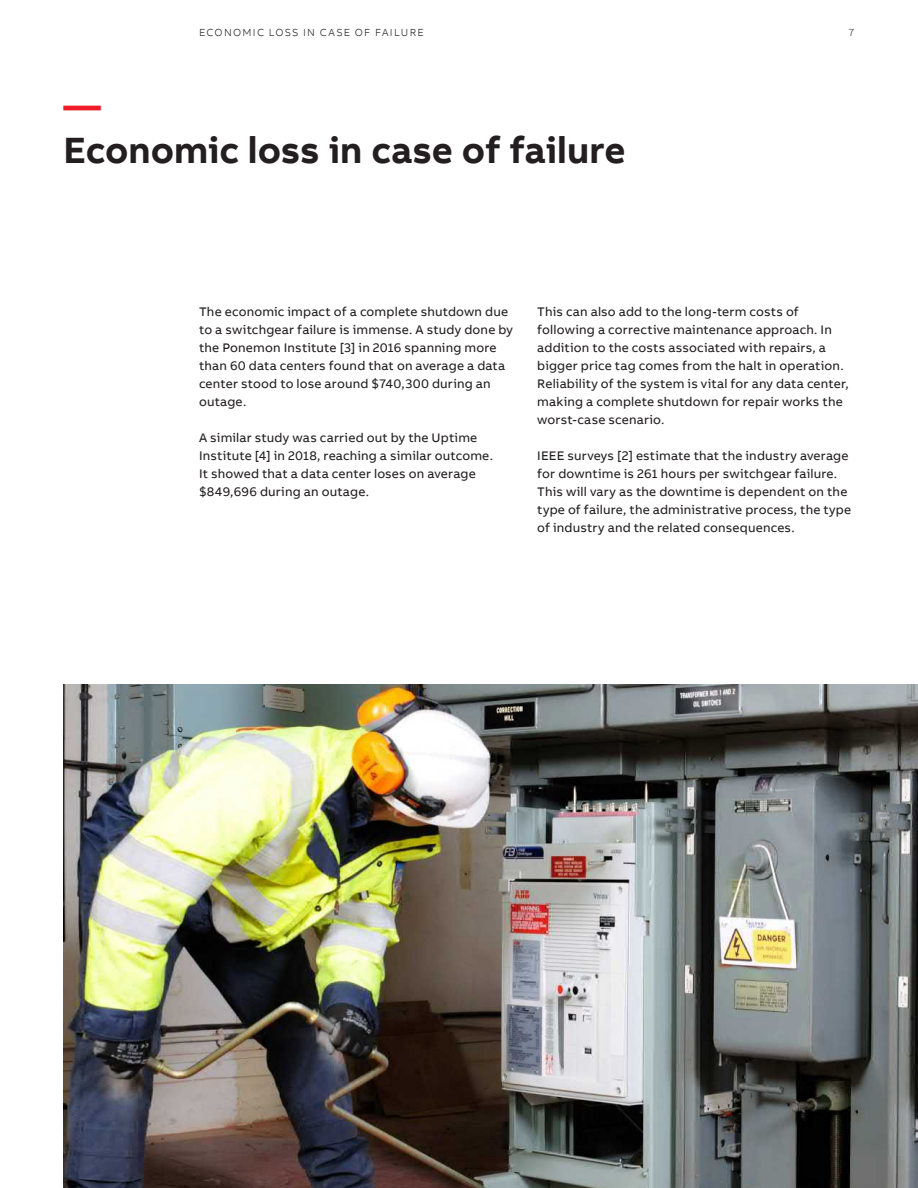
<style>
.page{position:relative;width:918px;height:1188px;background:#fff}
.page>*{position:absolute;margin:0;border:0;box-sizing:border-box;transform-origin:0 0}
.Headline_L_25pt_30pt{font:700 37.5px "AB Bvoice";color:#231f20}
.Subheadline_L_25pt_3{font:700 37.5px "AB Bvoice";color:#ee1c28}
.Copytext_8_5pt_12pt{font:12.75px/18px "AB Bvoice";letter-spacing:.015em;color:#231f20}
.t1{font:300 10.5px "AB Bvoice";letter-spacing:.12em;color:#231f20}
</style>
<div class="page">
<img style="left:64px;top:685px;width:854px;height:503px">
<p class="t1" style="left:199px;top:26px;width:138px">ECONOMIC LOSS I N CASE</p>
<p class="t1" style="left:355px;top:26px;width:69px">OF FAI LURE</p>
<p class="t1" style="left:849px;top:26px;width:7px">7</p>
<p class="Subheadline_L_25pt_3" style="left:64px;top:81px;width:39px">—</p>
<p class="Headline_L_25pt_30pt" style="left:64px;top:126px;width:563px">Economic loss in case of failure</p>
<p class="Copytext_8_5pt_12pt" style="left:199px;top:303px;width:315px">The economic impact of a complete shutdown due to a switchgear failure is immense. A study done by the Ponemon Institute [3] in 2016 spanning more than 60 data centers found that on average a data center stood to lose around $740,300 during an outage.</p>
<p class="Copytext_8_5pt_12pt" style="left:199px;top:429px;width:295px">A similar study was carried out by the Uptime Institute [4] in 2018, reaching a similar outcome.<br>It showed that a data center loses on average $849,696 during an outage.</p>
<p class="Copytext_8_5pt_12pt" style="left:537px;top:303px;width:313px">This can also add to the long-term costs of following a corrective maintenance approach. In addition to the costs associated with repairs, a bigger price tag comes from the halt in operation.<br>Reliability of the system is vital for any data center, making a complete shutdown for repair works the worst-case scenario.</p>
<p class="Copytext_8_5pt_12pt" style="left:537px;top:447px;width:315px">IEEE surveys [2] estimate that the industry average for downtime is 261 hours per switchgear failure.<br>This will vary as the downtime is dependent on the type of failure, the administrative process, the type of industry and the related consequences.</p>
</div>
